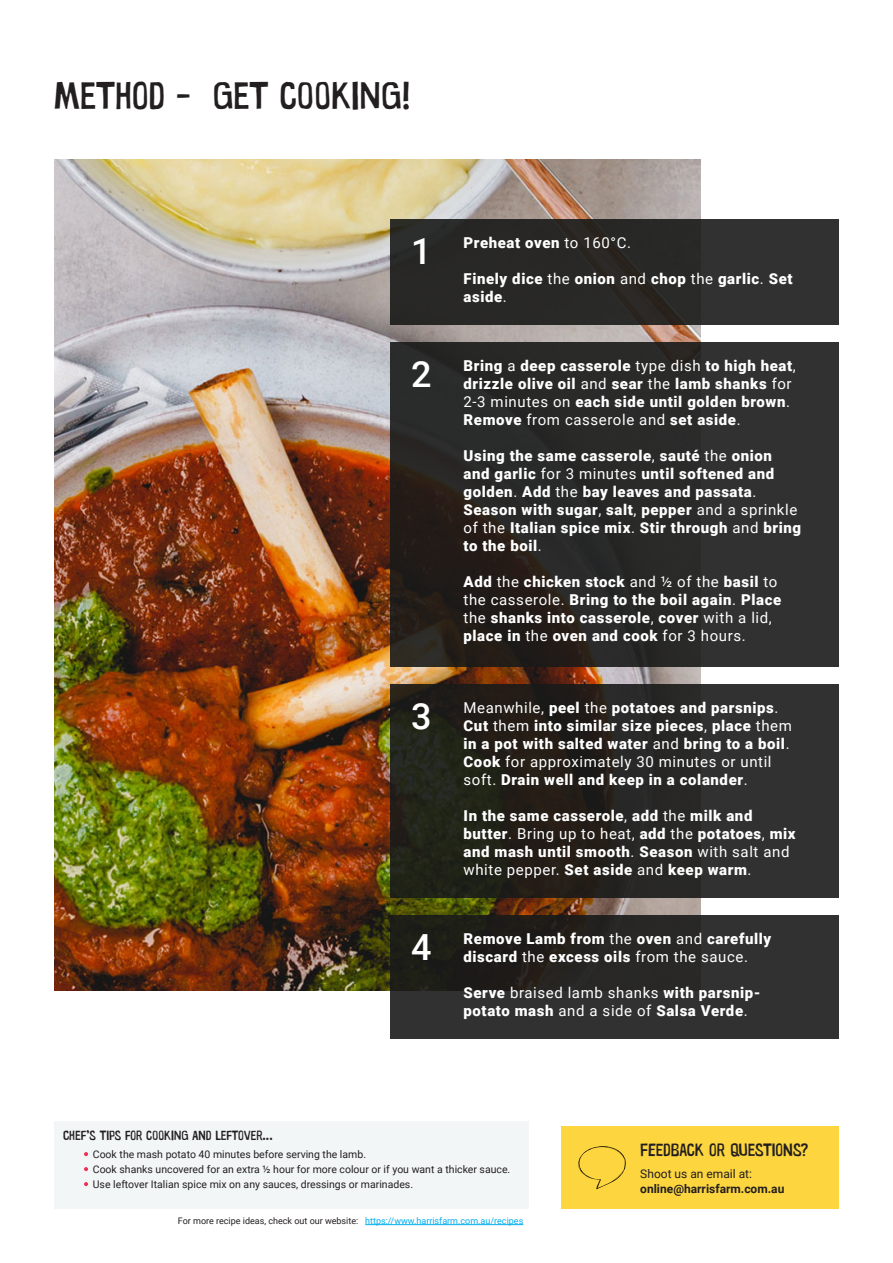
<style>
.page{position:relative;width:893px;height:1263px;background:#fff}
.page>*{position:absolute;margin:0;border:0;box-sizing:border-box;transform-origin:0 0}
.t1{font:39px "Warugaki";color:#231f20}
.t2{font:500 36px "Roboto";color:#fff}
.t3{font:18px "Warugaki";color:#231f20}
.t4{font:900 15px/18px "Roboto";letter-spacing:.04em;color:#fff}
.t5{font:13.5px "Warugaki";color:#231f20}
.t6{font:700 12px "Roboto";color:#231f20}
.t7{font:12px "Roboto";color:#231f20}
.t8{font:10.5px "Roboto";color:#231f20}
.t9{font:9px "Roboto";color:#231f20}
.t10{font:9px "Roboto";color:#00aeef}
.s1{font-weight:400}
</style>
<div class="page">
<div style="left:561px;top:1126px;width:278px;height:83px;background:#fcd53f"></div>
<div style="left:54px;top:1122px;width:474px;height:87px;background:#f3f6f7"></div>
<hr style="left:365px;top:1224px;width:158px;height:1px;background:#00aeef">
<img style="left:54px;top:159px;width:646px;height:832px">
<div style="left:390px;top:219px;width:449px;height:105px;background:#292827"></div>
<div style="left:390px;top:684px;width:449px;height:213px;background:linear-gradient(to right,#1e1c12,#313133)"></div>
<div style="left:390px;top:342px;width:449px;height:324px;background:linear-gradient(to right,#24201d,#313332)"></div>
<svg style="left:390px;top:915px;width:449px;height:123px;background:#2a2a28"></svg>
<svg style="left:84px;top:1152px;width:4px;height:4px"></svg>
<svg style="left:84px;top:1167px;width:4px;height:4px"></svg>
<svg style="left:84px;top:1182px;width:4px;height:4px"></svg>
<svg style="left:578px;top:1146px;width:48px;height:43px"></svg>
<p class="t1" style="left:54px;top:72px;width:358px">METHOD - GET COOKING!</p>
<p class="t2" style="left:411px;top:226px;width:22px">1</p>
<p class="t4" style="left:464px;top:233px;width:169px">Preheat oven <span class="s1">to 160°C.</span></p>
<p class="t4" style="left:464px;top:269px;width:331px">Finely dice <span class="s1">the</span> onion <span class="s1">and</span> chop <span class="s1">the</span> garlic<span class="s1">.</span> Set aside<span class="s1">.</span></p>
<p class="t2" style="left:411px;top:349px;width:22px">2</p>
<p class="t4" style="left:464px;top:356px;width:334px">Bring <span class="s1">a</span> deep casserole <span class="s1">type dish</span> to high heat<span class="s1">, </span>drizzle olive oil <span class="s1">and</span> sear <span class="s1">the</span> lamb shanks <span class="s1">for 2-3 minutes on</span> each side until golden brown<span class="s1">.<br></span>Remove <span class="s1">from casserole and</span> set aside<span class="s1">.</span></p>
<p class="t4" style="left:464px;top:446px;width:339px">Using the same casserole<span class="s1">,</span> sauté <span class="s1">the</span> onion and garlic <span class="s1">for 3 minutes</span> until softened and golden<span class="s1">.</span> Add <span class="s1">the</span> bay leaves and passata<span class="s1">.<br></span>Season with sugar<span class="s1">,</span> salt<span class="s1">,</span> pepper <span class="s1">and a sprinkle of the</span> Italian spice mix<span class="s1">.</span> Stir through <span class="s1">and</span> bring to the boil<span class="s1">.</span></p>
<p class="t4" style="left:464px;top:572px;width:319px">Add <span class="s1">the</span> chicken stock <span class="s1">and ½ of the</span> basil <span class="s1">to the casserole.</span> Bring to the boil again<span class="s1">.</span> Place <span class="s1">the</span> shanks into casserole<span class="s1">,</span> cover <span class="s1">with a lid, </span>place in <span class="s1">the</span> oven and cook <span class="s1">for 3 hours.</span></p>
<p class="t2" style="left:411px;top:691px;width:22px">3</p>
<p class="t2" style="left:411px;top:922px;width:22px">4</p>
<p class="t4" style="left:464px;top:698px;width:330px"><span class="s1">Meanwhile,</span> peel <span class="s1">the</span> potatoes and parsnips<span class="s1">.<br></span>Cut <span class="s1">them</span> into similar size pieces<span class="s1">,</span> place <span class="s1">them </span>in a pot with salted water <span class="s1">and</span> bring to a boil<span class="s1">.<br></span>Cook <span class="s1">for approximately 30 minutes or until soft.</span> Drain well and keep in a colander<span class="s1">.</span></p>
<p class="t4" style="left:464px;top:806px;width:334px">In the same casserole<span class="s1">,</span> add <span class="s1">the</span> milk and butter<span class="s1">. Bring up to heat,</span> add <span class="s1">the</span> potatoes<span class="s1">,</span> mix and mash until smooth<span class="s1">.</span> Season <span class="s1">with salt and white pepper.</span> Set aside <span class="s1">and</span> keep warm<span class="s1">.</span></p>
<p class="t4" style="left:464px;top:929px;width:309px">Remove Lamb from <span class="s1">the</span> oven <span class="s1">and</span> carefully discard <span class="s1">the</span> excess oils <span class="s1">from the sauce.</span></p>
<p class="t4" style="left:464px;top:983px;width:299px">Serve <span class="s1">braised lamb shanks</span> with parsnip&shy;potato mash <span class="s1">and a side of</span> Salsa Verde<span class="s1">.</span></p>
<p class="t5" style="left:63px;top:1127px;width:211px">CHEF’S TIPS FOR COOKING AND LEFTOVER...</p>
<p class="t8" style="left:93px;top:1147px;width:275px">Cook the mash potato 40 minutes before serving the lamb.</p>
<p class="t8" style="left:93px;top:1162px;width:419px">Cook shanks uncovered for an extra ½ hour for more colour or if you want a thicker sauce.</p>
<p class="t8" style="left:93px;top:1177px;width:322px">Use leftover Italian spice mix on any sauces, dressings or marinades.</p>
<p class="t9" style="left:178px;top:1214px;width:182px">For more recipe ideas, check out our website:</p>
<p class="t10" style="left:365px;top:1214px;width:160px">https://www.harrisfarm.com.au/recipes</p>
<p class="t3" style="left:640px;top:1139px;width:169px">FEEDBACK OR QUESTIONS?</p>
<p class="t7" style="left:640px;top:1165px;width:113px">Shoot us an email at:</p>
<p class="t6" style="left:640px;top:1180px;width:146px">online@harrisfarm.com.au</p>
</div>
